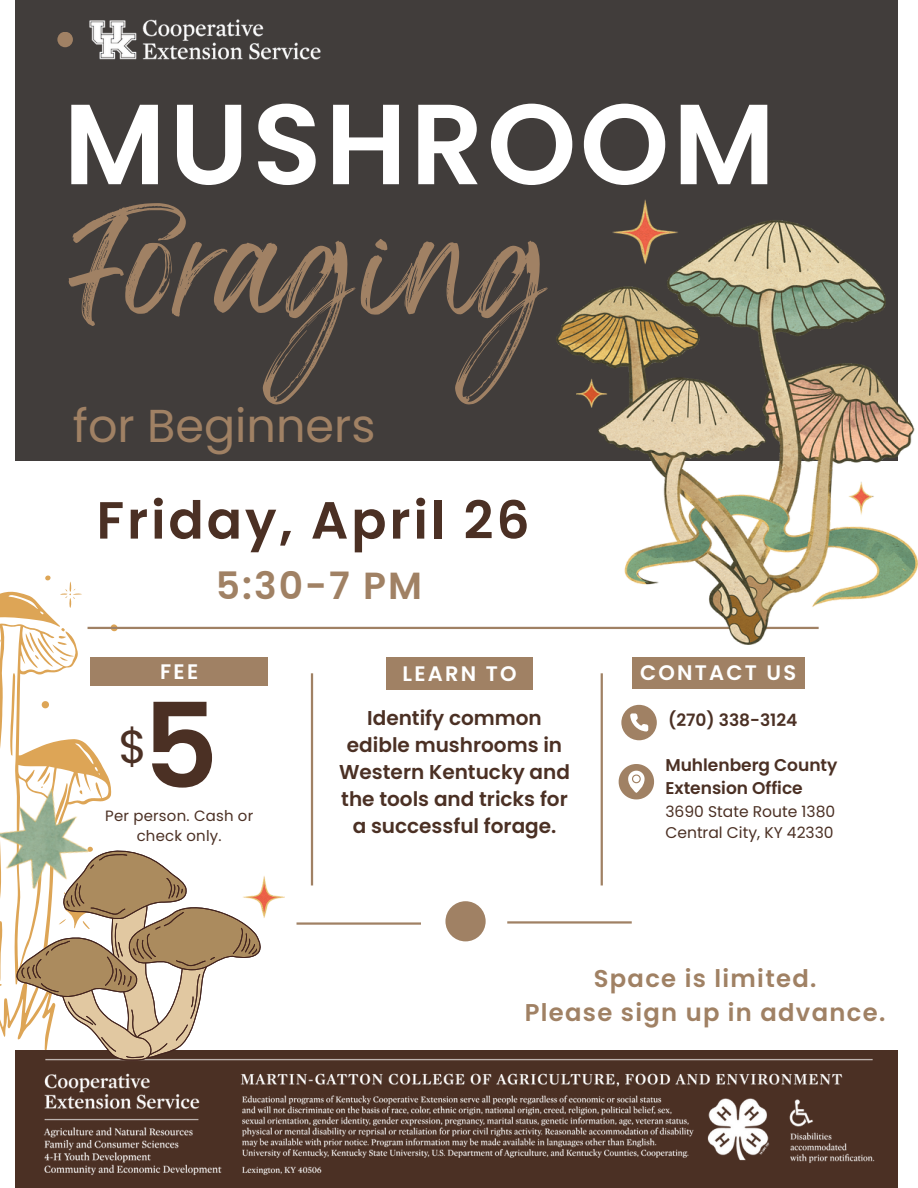
<style>
.page{position:relative;width:918px;height:1188px;background:#fff}
.page>*{position:absolute;margin:0;border:0;box-sizing:border-box;transform-origin:0 0}
.t1{font:600 117.45px "Poppins";color:#4b3024}
.t2{font:600 113.85px "Poppins";letter-spacing:.03em;color:#fff}
.t3{font:85.2px "Wonderful Branding";color:#a08164}
.t4{font:600 52.2px "Poppins";letter-spacing:.055em;color:#4b3024}
.t5{font:46.35px "Poppins";color:#4b3024}
.t6{font:46.2px "Poppins";color:#a08164}
.t7{font:600 37.8px "Poppins";color:#a08164}
.t8{font:600 24.3px/33.8px "Poppins";letter-spacing:.055em;color:#a08164;text-align:center}
.t9{font:600 21px "Poppins";letter-spacing:.11em;color:#fff}
.t10{font:600 20.1px/27px "Poppins";color:#4b3024;text-align:center}
.t11{font:600 17.1px/23.7px "Poppins";color:#4b3024}
.t12{font:15.6px/21px "Poppins";color:#4b3024}
.t13{font:14.85px "Poppins";letter-spacing:.015em;color:#4b3024}
</style>
<div class="page">
<div style="left:15px;top:0;width:883px;height:461px;background:#413d3b"></div>
<svg style="left:0;top:626px;width:111px;height:411px"></svg>
<svg style="left:42px;top:701px;width:7px;height:7px"></svg>
<svg style="left:111px;top:624px;width:7px;height:7px"></svg>
<svg style="left:0;top:576px;width:82px;height:91px"></svg>
<svg style="left:10px;top:673px;width:5px;height:83px"></svg>
<svg style="left:0;top:921px;width:2px;height:65px"></svg>
<svg style="left:41px;top:772px;width:27px;height:8px"></svg>
<hr style="left:88px;top:627px;width:731px;height:2px;background:#a08164">
<div style="left:15px;top:1051px;width:883px;height:137px;background:#4b3024"></div>
<hr style="left:311px;top:673px;width:2px;height:212px;background:#a08164">
<hr style="left:601px;top:673px;width:2px;height:212px;background:#a08164">
<div style="left:57px;top:32px;width:16px;height:15px;background:#a08164;border-radius:50%"></div>
<img style="left:89px;top:19px;width:232px;height:41px">
<img style="left:557px;top:199px;width:361px;height:446px">
<img style="left:44px;top:1059px;width:831px;height:116px">
<div style="left:386px;top:658px;width:147px;height:32px;background:#a08164"></div>
<div style="left:632px;top:658px;width:173px;height:31px;background:#a08164"></div>
<div style="left:90px;top:658px;width:178px;height:28px;background:#a08164"></div>
<svg style="left:619px;top:764px;width:35px;height:35px"></svg>
<svg style="left:621px;top:705px;width:36px;height:35px"></svg>
<img style="left:0;top:780px;width:99px;height:117px">
<svg style="left:15px;top:850px;width:247px;height:210px"></svg>
<hr style="left:507px;top:921px;width:125px;height:3px;background:#a08164">
<div style="left:445px;top:901px;width:41px;height:40px;background:#a08164;border-radius:50%"></div>
<hr style="left:297px;top:922px;width:124px;height:3px;background:#a08164">
<img style="left:205px;top:876px;width:80px;height:42px">
<p class="t2" style="left:63px;top:65px;width:713px">MUSHROOM</p>
<h1 class="t3" style="left:90px;top:245px;width:473px">Foraging</h1>
<p class="t6" style="left:73px;top:394px;width:304px">for Beginners</p>
<p class="t4" style="left:97px;top:484px;width:435px">Friday, April 26</p>
<p class="t7" style="left:216px;top:559px;width:208px">5:30-7 PM</p>
<h3 class="t9" style="left:160px;top:657px;width:39px">FEE</h3>
<p class="t9" style="left:402px;top:659px;width:116px">LEARN TO</p>
<p class="t5" style="left:119px;top:714px;width:30px">$</p>
<p class="t1" style="left:143px;top:664px;width:77px">5</p>
<p class="t13" style="left:105px;top:805px;width:150px">Per person. Cash or</p>
<p class="t13" style="left:137px;top:825px;width:86px">check only.</p>
<p class="t10" style="left:339px;top:705px;width:232px">Identify common edible mushrooms in<br>Western Kentucky and the tools and tricks for a successful forage.</p>
<p class="t9" style="left:640px;top:658px;width:158px">CONTACT US</p>
<p class="t11" style="left:668px;top:709px;width:131px">(270) 338-3124</p>
<h5 class="t11" style="left:665px;top:753px;width:174px">Muhlenberg County<br>Extension Office</h5>
<p class="t12" style="left:665px;top:801px;width:171px">3690 State Route 1380<br>Central City, KY 42330</p>
<p class="t8" style="left:525px;top:962px;width:362px">Space is limited.<br>Please sign up in advance.</p>
</div>
